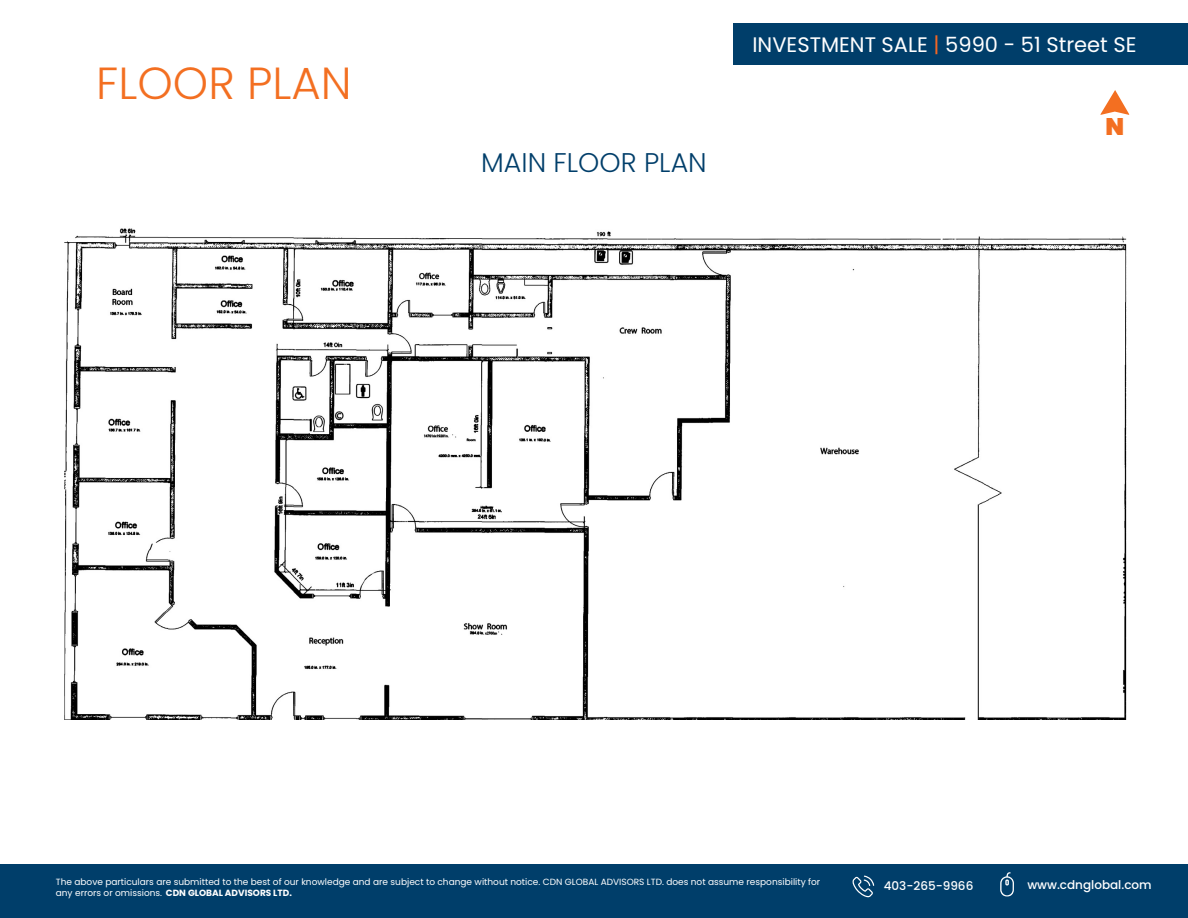
<style>
.page{position:relative;width:1188px;height:918px;background:#fff}
.page>*{position:absolute;margin:0;border:0;box-sizing:border-box;transform-origin:0 0}
.t1{font:300 45px "Poppins";color:#f36f21}
.t2{font:300 27px "Poppins";color:#003e6a}
.t3{font:900 24px "Poppins";color:#f36f21}
.t4{font:21px "Poppins";color:#fff}
.t5{font:500 12px "Poppins";color:#fff}
.t6{font:9px/10.8px "Poppins";color:#fff}
.s1{color:#f26624}
.s2{font-weight:700}
</style>
<div class="page">
<img style="left:65px;top:228px;width:1060px;height:491px">
<div style="left:0;top:865px;width:1188px;height:53px;background:#003e6a"></div>
<div style="left:734px;top:24px;width:454px;height:41px;background:#003e6a"></div>
<svg style="left:1000px;top:872px;width:14px;height:25px"></svg>
<svg style="left:853px;top:876px;width:21px;height:21px"></svg>
<svg style="left:1100px;top:90px;width:29px;height:25px"></svg>
<h1 class="t1" style="left:96px;top:58px;width:257px">FLOOR PLAN</h1>
<h2 class="t2" style="left:481px;top:147px;width:227px">MAIN FLOOR PLAN</h2>
<h3 class="t4" style="left:752px;top:32px;width:386px">INVESTMENT SALE <span class="s1">|</span> 5990 - 51 Street SE</h3>
<h3 class="t3" style="left:1106px;top:113px;width:20px">N</h3>
<p class="t6" style="left:56px;top:876px;width:766px">The above particulars are submitted to the best of our knowledge and are subject to change without notice. CDN GLOBAL ADVISORS LTD. does not assume responsibility for any errors or omissions. <span class="s2">CDN GLOBAL ADVISORS LTD.</span></p>
<h3 class="t5" style="left:884px;top:879px;width:91px">403-265-9966</h3>
<h3 class="t5" style="left:1027px;top:878px;width:126px">www.cdnglobal.com</h3>
</div>
